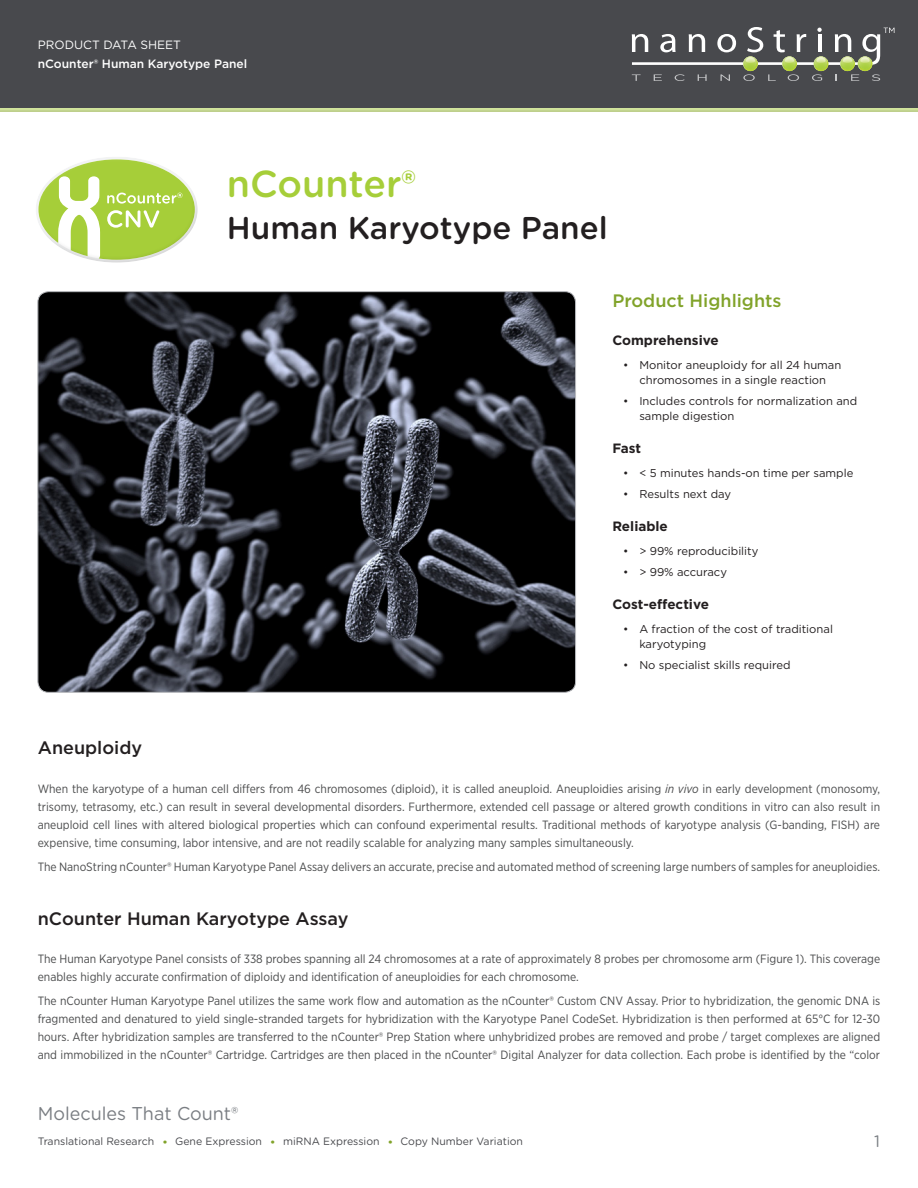
<style>
.page{position:relative;width:918px;height:1188px;background:#fff}
.page>*{position:absolute;margin:0;border:0;box-sizing:border-box;transform-origin:0 0}
.t1{font:500 37.5px "Gotham Rounded";color:#a6ce39}
.t2{font:500 31.5px "Gotham Rounded";color:#231f20}
.t3{font:18.6px "Gotham Rounded";color:#7a7e83}
.Heading_1{font:500 18px "Gotham";color:#231f20}
.Header_Main{font:500 18px "Gotham";color:#81a32a}
.t4{font:16.5px "Gotham Rounded";color:#7a7e83}
.Header_Main-2{font:700 13.5px "Gotham";color:#231f20}
.Body_Text{font:12px/18px "Gotham Narrow";color:#4b4c4d;text-align:justify}
.t5{font:500 12px "Gotham";color:#fff}
.t6{font:12px "Gotham";color:#fff}
.Bullets{font:11.4px/15px "Gotham";color:#231f20}
.t7{font:10.65px "Gotham Rounded";color:#48494d}
.s1{font-style:italic}
</style>
<div class="page">
<div style="left:0;top:0;width:918px;height:111px;background:#48494d"></div>
<svg style="left:632px;top:27px;width:262px;height:54px"></svg>
<div style="left:0;top:108px;width:918px;height:5px;background:#231f20;opacity:.1"></div>
<img style="left:38px;top:292px;width:538px;height:400px">
<div style="left:34px;top:156px;width:159px;height:70px;background:#fff;opacity:.25"></div>
<div style="left:34px;top:182px;width:165px;height:82px;background:#231f20;opacity:.25"></div>
<p class="t6" style="left:38px;top:37px;width:145px">PRODUCT DATA SHEET</p>
<p class="t5" style="left:38px;top:56px;width:211px">nCounter® Human Karyotype Panel</p>
<p class="t1" style="left:227px;top:157px;width:190px">nCounter®</p>
<p class="t2" style="left:227px;top:205px;width:382px">Human Karyotype Panel</p>
<p class="Heading_1" style="left:38px;top:736px;width:106px">Aneuploidy</p>
<p class="Header_Main" style="left:612px;top:289px;width:171px">Product Highlights</p>
<p class="Header_Main-2" style="left:612px;top:332px;width:108px">Comprehensive</p>
<p class="Bullets" style="left:623px;top:358px;width:220px;text-align:center">• Monitor aneuploidy for all 24 human chromosomes in a single reaction</p>
<p class="Bullets" style="left:639px;top:394px;width:219px;text-indent:-16px">• Includes controls for normalization and sample digestion</p>
<p class="Header_Main-2" style="left:612px;top:440px;width:30px">Fast</p>
<p class="Bullets" style="left:623px;top:466px;width:232px">• &lt; 5 minutes hands-on time per sample</p>
<p class="Bullets" style="left:623px;top:487px;width:109px">• Results next day</p>
<p class="Header_Main-2" style="left:612px;top:518px;width:57px">Reliable</p>
<p class="Bullets" style="left:623px;top:544px;width:137px">• &gt; 99% reproducibility</p>
<p class="Bullets" style="left:623px;top:565px;width:105px">• &gt; 99% accuracy</p>
<p class="Header_Main-2" style="left:612px;top:596px;width:98px">Cost-effective</p>
<p class="Bullets" style="left:639px;top:622px;width:195px;text-indent:-16px">• A fraction of the cost of traditional karyotyping</p>
<p class="Bullets" style="left:623px;top:658px;width:169px">• No specialist skills required</p>
<p class="Body_Text" style="left:38px;top:779px;width:844px">When the karyotype of a human cell differs from 46 chromosomes (diploid), it is called aneuploid. Aneuploidies arising <span class="s1">in vivo</span> in early development (monosomy, trisomy, tetrasomy, etc.) can result in several developmental disorders. Furthermore, extended cell passage or altered growth conditions in vitro can also result in aneuploid cell lines with altered biological properties which can confound experimental results. Traditional methods of karyotype analysis (G-banding, FISH) are expensive, time consuming, labor intensive, and are not readily scalable for analyzing many samples simultaneously.</p>
<p class="Body_Text" style="left:38px;top:857px;width:844px">The NanoString nCounter® Human Karyotype Panel Assay delivers an accurate, precise and automated method of screening large numbers of samples for aneuploidies.</p>
<p class="Heading_1" style="left:38px;top:907px;width:312px">nCounter Human Karyotype Assay</p>
<p class="Body_Text" style="left:38px;top:950px;width:844px">The Human Karyotype Panel consists of 338 probes spanning all 24 chromosomes at a rate of approximately 8 probes per chromosome arm (Figure 1). This coverage enables highly accurate confirmation of diploidy and identification of aneuploidies for each chromosome.</p>
<p class="Body_Text" style="left:38px;top:992px;width:844px">The nCounter Human Karyotype Panel utilizes the same work flow and automation as the nCounter® Custom CNV Assay. Prior to hybridization, the genomic DNA is fragmented and denatured to yield single-stranded targets for hybridization with the Karyotype Panel CodeSet. Hybridization is then performed at 65°C for 12-30 hours. After hybridization samples are transferred to the nCounter® Prep Station where unhybridized probes are removed and probe / target complexes are aligned and immobilized in the nCounter® Cartridge. Cartridges are then placed in the nCounter® Digital Analyzer for data collection. Each probe is identified by the “color</p>
<p class="t3" style="left:38px;top:1101px;width:202px">Molecules That Count®</p>
<p class="t7" style="left:38px;top:1133px;width:118px">Translational Research</p>
<p class="t7" style="left:175px;top:1133px;width:88px">Gene Expression</p>
<p class="t7" style="left:283px;top:1133px;width:98px">miRNA Expression</p>
<p class="t7" style="left:401px;top:1133px;width:124px">Copy Number Variation</p>
<p class="t4" style="left:874px;top:1130px;width:7px">1</p>
</div>
